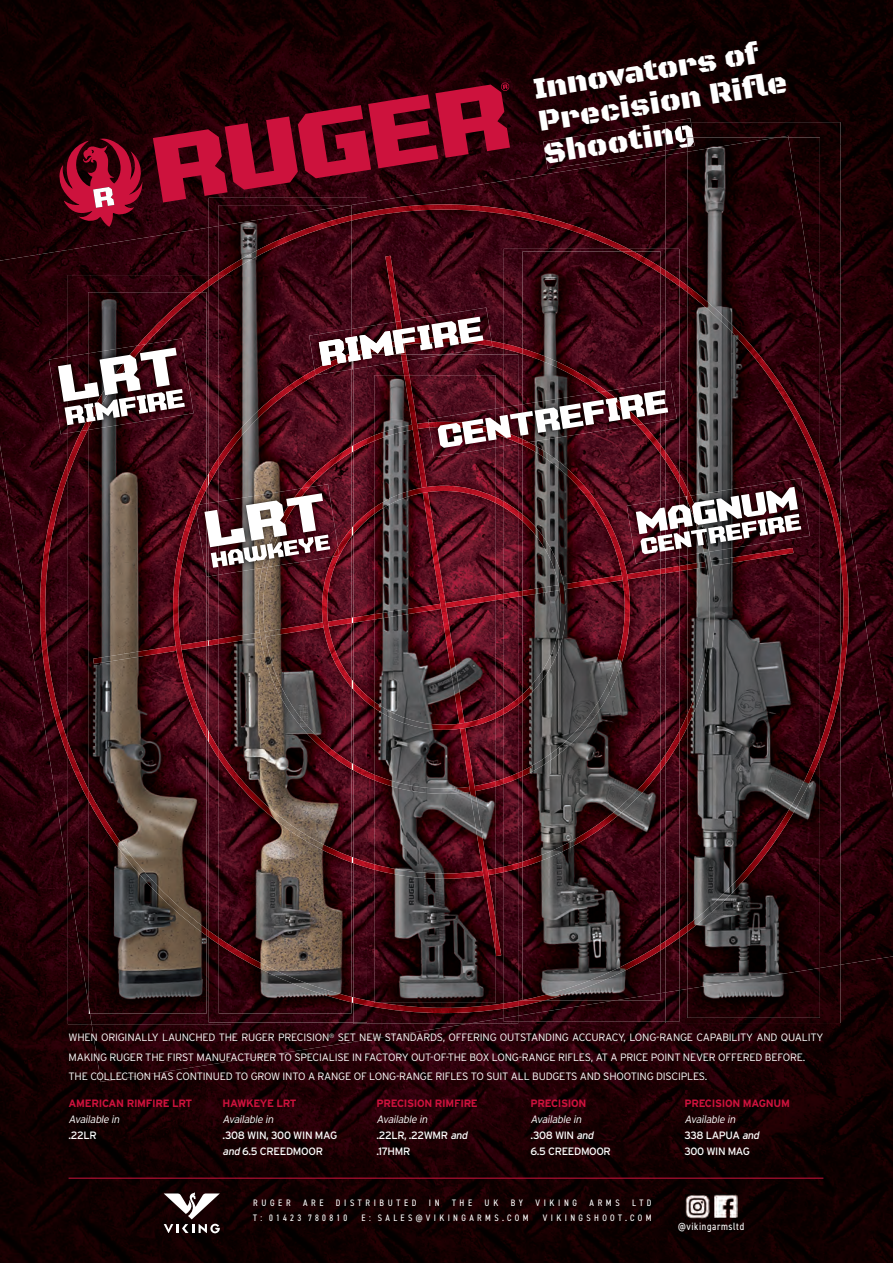
<style>
.page{position:relative;width:893px;height:1263px;background:#fff}
.page>*{position:absolute;margin:0;border:0;box-sizing:border-box;transform-origin:0 0}
.t1{font:30.9px/33px "Black Ops One";color:#fff}
.t2{font:300 10.65px/19.2px "Interstate";letter-spacing:-.02em;color:#fff}
.t3{font:10.65px/15.9px "Interstate";letter-spacing:-.035em;color:#fff}
.t4{font:700 10.65px "Interstate";letter-spacing:-.03em;color:#cd123d}
.t5{font:italic 300 10.65px "Interstate";color:#fff}
.t6{font:condensed 10.65px "DIN2014";letter-spacing:.06em;color:#fff}
.t7{font:condensed 9.3px "DIN2014";letter-spacing:.36em;color:#fff}
.t8{font:condensed 9.3px "DIN2014";letter-spacing:.39em;color:#fff}
.s1{font-weight:300;font-style:italic}
.s2{font-style:italic}
</style>
<div class="page">
<img style="left:0;top:0;width:446px;height:249px">
<img style="left:446px;top:0;width:255px;height:174px">
<img style="left:701px;top:0;width:192px;height:144px">
<img style="left:840px;top:144px;width:53px;height:371px">
<img style="left:0;top:249px;width:38px;height:5px">
<img style="left:0;top:691px;width:37px;height:572px">
<img style="left:37px;top:756px;width:52px;height:507px">
<img style="left:804px;top:965px;width:89px;height:298px">
<img style="left:89px;top:1024px;width:51px;height:239px">
<img style="left:192px;top:1022px;width:612px;height:241px">
<img style="left:140px;top:1082px;width:52px;height:181px">
<img style="left:543px;top:118px;width:148px;height:51px">
<img style="left:92px;top:1022px;width:355px;height:60px">
<img style="left:446px;top:1024px;width:22px;height:3px">
<img style="left:840px;top:515px;width:53px;height:450px">
<img style="left:38px;top:246px;width:51px;height:628px">
<img style="left:0;top:254px;width:39px;height:437px">
<img style="left:840px;top:465px;width:8px;height:51px">
<img style="left:367px;top:174px;width:181px;height:180px">
<img style="left:89px;top:228px;width:120px;height:47px">
<img style="left:548px;top:155px;width:117px;height:94px">
<svg style="left:492px;top:341px;width:12px;height:8px"></svg>
<img style="left:385px;top:256px;width:16px;height:52px">
<img style="left:367px;top:204px;width:262px;height:45px">
<img style="left:33px;top:461px;width:35px;height:295px">
<img style="left:840px;top:527px;width:11px;height:164px">
<svg style="left:57px;top:138px;width:90px;height:89px"></svg>
<svg style="left:153px;top:82px;width:357px;height:120px"></svg>
<img style="left:504px;top:249px;width:161px;height:133px">
<img style="left:504px;top:343px;width:18px;height:11px">
<img style="left:616px;top:249px;width:49px;height:28px">
<img style="left:518px;top:1016px;width:147px;height:6px">
<img style="left:518px;top:448px;width:147px;height:568px">
<img style="left:661px;top:568px;width:4px;height:29px">
<img style="left:518px;top:755px;width:147px;height:113px">
<img style="left:518px;top:448px;width:4px;height:330px">
<img style="left:518px;top:941px;width:147px;height:65px">
<img style="left:518px;top:511px;width:4px;height:194px">
<img style="left:522px;top:251px;width:139px;height:131px">
<img style="left:522px;top:348px;width:84px;height:34px">
<img style="left:622px;top:251px;width:39px;height:22px">
<img style="left:522px;top:867px;width:139px;height:77px">
<img style="left:522px;top:448px;width:139px;height:419px">
<img style="left:522px;top:448px;width:119px;height:328px">
<img style="left:522px;top:944px;width:139px;height:56px">
<img style="left:522px;top:514px;width:49px;height:187px">
<img style="left:504px;top:1022px;width:14px;height:2px">
<img style="left:353px;top:354px;width:151px;height:670px">
<img style="left:367px;top:862px;width:137px;height:12px">
<img style="left:367px;top:435px;width:137px;height:351px">
<img style="left:402px;top:361px;width:99px;height:595px">
<img style="left:367px;top:1000px;width:137px;height:13px">
<img style="left:367px;top:497px;width:137px;height:221px">
<img style="left:504px;top:354px;width:14px;height:36px">
<img style="left:504px;top:1018px;width:14px;height:4px">
<img style="left:504px;top:448px;width:14px;height:570px">
<img style="left:504px;top:863px;width:14px;height:9px">
<img style="left:504px;top:773px;width:14px;height:11px">
<img style="left:504px;top:1001px;width:14px;height:7px">
<img style="left:504px;top:501px;width:14px;height:213px">
<img style="left:374px;top:375px;width:122px;height:628px">
<img style="left:374px;top:864px;width:30px;height:15px">
<img style="left:374px;top:422px;width:30px;height:372px">
<img style="left:404px;top:375px;width:92px;height:579px">
<svg style="left:374px;top:1001px;width:7px;height:2px"></svg>
<img style="left:374px;top:486px;width:122px;height:244px">
<img style="left:693px;top:122px;width:147px;height:214px">
<img style="left:665px;top:968px;width:175px;height:55px">
<img style="left:679px;top:938px;width:8px;height:52px">
<img style="left:820px;top:336px;width:20px;height:632px">
<img style="left:679px;top:459px;width:161px;height:479px">
<img style="left:665px;top:151px;width:22px;height:1px">
<img style="left:665px;top:152px;width:22px;height:335px">
<svg style="left:679px;top:280px;width:8px;height:12px"></svg>
<img style="left:665px;top:122px;width:28px;height:29px">
<img style="left:665px;top:249px;width:14px;height:238px">
<img style="left:665px;top:451px;width:14px;height:33px">
<img style="left:665px;top:270px;width:14px;height:16px">
<img style="left:665px;top:992px;width:14px;height:30px">
<img style="left:665px;top:559px;width:14px;height:433px">
<img style="left:665px;top:566px;width:14px;height:7px">
<img style="left:665px;top:731px;width:14px;height:33px">
<img style="left:665px;top:931px;width:14px;height:16px">
<img style="left:687px;top:989px;width:133px;height:29px">
<img style="left:687px;top:137px;width:133px;height:852px">
<img style="left:687px;top:286px;width:133px;height:646px">
<svg style="left:687px;top:137px;width:8px;height:10px"></svg>
<img style="left:367px;top:308px;width:125px;height:46px">
<img style="left:483px;top:337px;width:9px;height:10px">
<img style="left:522px;top:382px;width:139px;height:8px">
<img style="left:428px;top:409px;width:68px;height:48px">
<img style="left:429px;top:422px;width:9px;height:13px">
<img style="left:665px;top:381px;width:12px;height:39px">
<svg style="left:438px;top:390px;width:230px;height:58px"></svg>
<img style="left:661px;top:554px;width:4px;height:5px">
<img style="left:627px;top:500px;width:34px;height:63px">
<img style="left:665px;top:554px;width:14px;height:5px">
<img style="left:687px;top:478px;width:123px;height:77px">
<svg style="left:636px;top:487px;width:165px;height:67px"></svg>
<img style="left:209px;top:198px;width:158px;height:4px">
<img style="left:209px;top:202px;width:158px;height:115px">
<img style="left:216px;top:212px;width:151px;height:63px">
<img style="left:231px;top:369px;width:122px;height:653px">
<svg style="left:351px;top:857px;width:2px;height:6px"></svg>
<svg style="left:351px;top:997px;width:2px;height:6px"></svg>
<img style="left:351px;top:526px;width:2px;height:163px">
<img style="left:353px;top:369px;width:14px;height:653px">
<img style="left:353px;top:857px;width:14px;height:10px">
<img style="left:353px;top:438px;width:14px;height:339px">
<img style="left:353px;top:997px;width:14px;height:8px">
<img style="left:353px;top:513px;width:14px;height:189px">
<img style="left:219px;top:205px;width:132px;height:808px">
<img style="left:219px;top:215px;width:132px;height:787px">
<img style="left:320px;top:528px;width:31px;height:159px">
<img style="left:309px;top:329px;width:42px;height:46px">
<img style="left:315px;top:354px;width:35px;height:21px">
<svg style="left:319px;top:317px;width:164px;height:52px"></svg>
<img style="left:319px;top:339px;width:27px;height:27px">
<img style="left:68px;top:275px;width:163px;height:749px">
<img style="left:68px;top:280px;width:141px;height:657px">
<img style="left:209px;top:944px;width:22px;height:78px">
<img style="left:209px;top:275px;width:10px;height:669px">
<img style="left:219px;top:952px;width:12px;height:61px">
<svg style="left:207px;top:637px;width:12px;height:9px"></svg>
<img style="left:219px;top:275px;width:12px;height:677px">
<img style="left:88px;top:936px;width:119px;height:77px">
<img style="left:88px;top:292px;width:119px;height:644px">
<img style="left:49px;top:357px;width:19px;height:77px">
<img style="left:68px;top:425px;width:20px;height:8px">
<img style="left:81px;top:425px;width:7px;height:6px">
<img style="left:88px;top:338px;width:106px;height:92px">
<img style="left:88px;top:344px;width:58px;height:85px">
<svg style="left:58px;top:348px;width:127px;height:77px"></svg>
<img style="left:231px;top:484px;width:107px;height:89px">
<img style="left:262px;top:487px;width:47px;height:6px">
<img style="left:196px;top:568px;width:13px;height:9px">
<img style="left:209px;top:568px;width:22px;height:8px">
<svg style="left:195px;top:493px;width:144px;height:75px"></svg>
<hr style="left:69px;top:1178px;width:754px;height:1px;background:#cd123d">
<img style="left:686px;top:1194px;width:23px;height:24px">
<img style="left:714px;top:1195px;width:23px;height:23px">
<svg style="left:164px;top:1192px;width:56px;height:41px"></svg>
<h1 class="t1" style="left:530px;top:71px;width:253px;rotate:-9deg">Innovators of<br>Precision Rifle<br>Shooting</h1>
<p class="t2" style="left:69px;top:1028px;width:756px">WHEN ORIGINALLY LAUNCHED THE RUGER PRECISION<sup>®</sup> SET NEW STANDARDS, OFFERING OUTSTANDING ACCURACY, LONG-RANGE CAPABILITY AND QUALITY<br>MAKING RUGER THE FIRST MANUFACTURER TO SPECIALISE IN FACTORY OUT-OF-THE BOX LONG-RANGE RIFLES, AT A PRICE POINT NEVER OFFERED BEFORE.<br>THE COLLECTION HAS CONTINUED TO GROW INTO A RANGE OF LONG-RANGE RIFLES TO SUIT ALL BUDGETS AND SHOOTING DISCIPLES.</p>
<p class="t4" style="left:69px;top:1097px;width:125px">AMERICAN RIMFIRE LRT</p>
<p class="t5" style="left:69px;top:1113px;width:55px">Available in</p>
<p class="t3" style="left:69px;top:1127px;width:30px">.22LR</p>
<p class="t4" style="left:376px;top:1097px;width:103px">PRECISION RIMFIRE</p>
<p class="t3" style="left:376px;top:1111px;width:95px"><span class="s1">Available in<br></span>.22LR, .22WMR <span class="s2">and </span>.17HMR</p>
<p class="t4" style="left:530px;top:1097px;width:57px">PRECISION</p>
<p class="t3" style="left:530px;top:1111px;width:82px"><span class="s1">Available in<br></span>.308 WIN <span class="s2">and<br></span>6.5 CREEDMOOR</p>
<p class="t4" style="left:684px;top:1097px;width:107px">PRECISION MAGNUM</p>
<p class="t3" style="left:684px;top:1111px;width:78px"><span class="s1">Available in<br></span>338 LAPUA <span class="s2">and<br></span>300 WIN MAG</p>
<p class="t4" style="left:223px;top:1097px;width:76px">HAWKEYE LRT</p>
<p class="t5" style="left:223px;top:1113px;width:55px">Available in</p>
<p class="t3" style="left:223px;top:1127px;width:116px">.308 WIN, 300 WIN MAG <span class="s2">and</span> 6.5 CREEDMOOR</p>
<p class="t7" style="left:253px;top:1197px;width:39px">RUGER</p>
<p class="t7" style="left:303px;top:1197px;width:22px">ARE</p>
<p class="t8" style="left:336px;top:1197px;width:82px">DISTRIBUTED</p>
<p class="t7" style="left:429px;top:1197px;width:12px">I N</p>
<p class="t7" style="left:452px;top:1197px;width:22px">THE</p>
<p class="t7" style="left:485px;top:1197px;width:15px">U K</p>
<p class="t7" style="left:511px;top:1197px;width:14px">B Y</p>
<p class="t7" style="left:535px;top:1197px;width:43px">VIKING</p>
<p class="t7" style="left:589px;top:1197px;width:32px">ARMS</p>
<p class="t7" style="left:632px;top:1197px;width:21px">LTD</p>
<p class="t7" style="left:253px;top:1212px;width:96px">T: 01423 780810</p>
<p class="t7" style="left:362px;top:1212px;width:168px">E: SALES@VIKINGARMS.COM</p>
<p class="t7" style="left:543px;top:1212px;width:110px">VIKINGSHOOT.COM</p>
<p class="t6" style="left:678px;top:1219px;width:68px">@vikingarmsltd</p>
</div>
